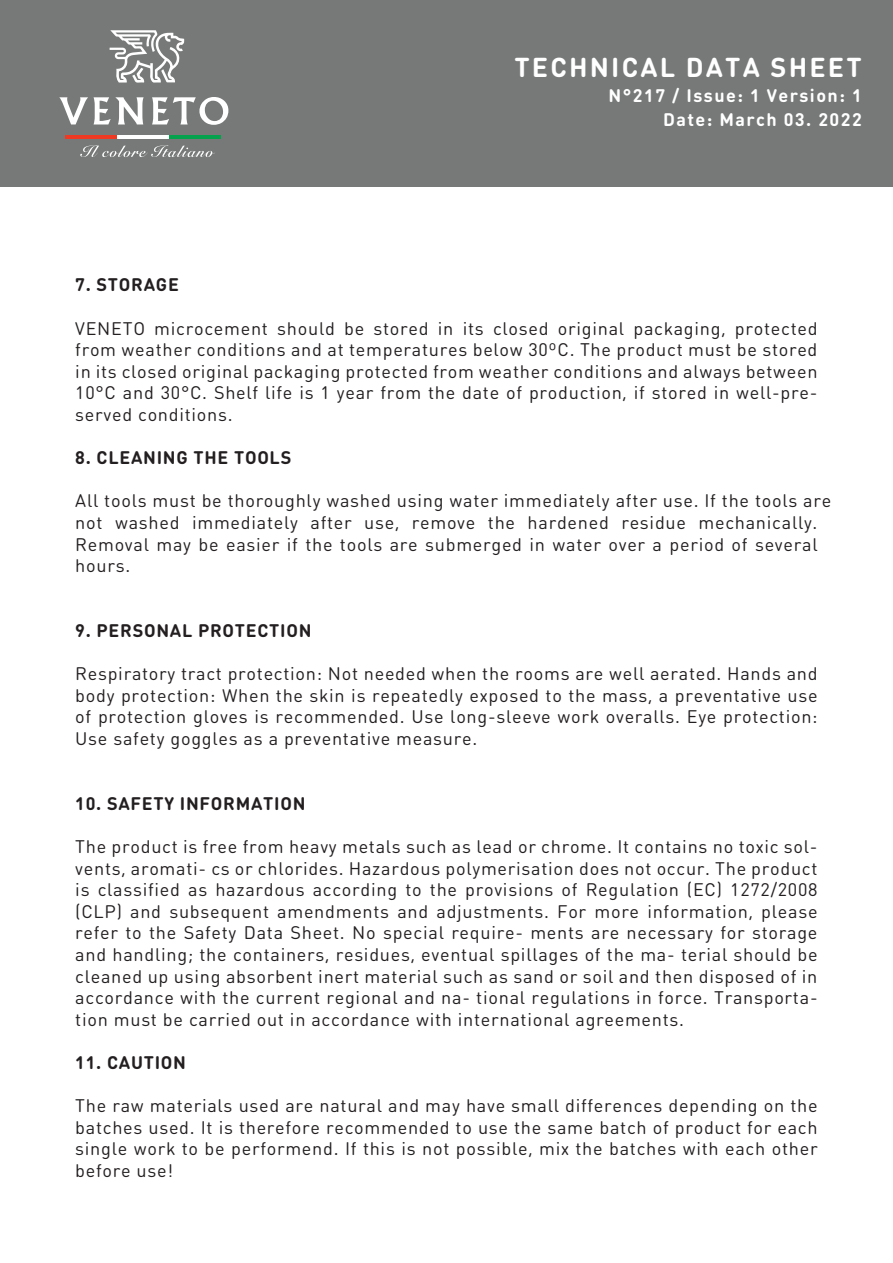
<style>
.page{position:relative;width:893px;height:1263px;background:#fff}
.page>*{position:absolute;margin:0;border:0;box-sizing:border-box;transform-origin:0 0}
.t1{font:700 27px "DIN Round Pro";letter-spacing:.08em;color:#fff}
.t2{font:18px/21.6px "DIN Round Pro";letter-spacing:.04em;color:#231f20;text-align:justify}
.t3{font:700 18px "DIN Round Pro";letter-spacing:.04em;color:#231f20}
.t4{font:700 18px/24.6px "DIN Round Pro";letter-spacing:.08em;color:#fff;text-align:right}
</style>
<div class="page">
<div style="left:0;top:0;width:893px;height:187px;background:#777979"></div>
<svg style="left:110px;top:30px;width:74px;height:53px"></svg>
<svg style="left:59px;top:97px;width:29px;height:27px"></svg>
<svg style="left:94px;top:97px;width:50px;height:27px"></svg>
<svg style="left:152px;top:97px;width:76px;height:28px"></svg>
<hr style="left:65px;top:135px;width:52px;height:3px;background:#ef3922">
<hr style="left:117px;top:135px;width:52px;height:3px;background:#fff">
<hr style="left:169px;top:135px;width:52px;height:3px;background:#04a24d">
<svg style="left:80px;top:145px;width:135px;height:12px"></svg>
<h1 class="t1" style="left:514px;top:49px;width:349px">TECHNICAL DATA SHEET</h1>
<p class="t4" style="left:609px;top:82px;width:255px">N°217 / Issue: 1 Version: 1<br>Date: March 03. 2022</p>
<p class="t3" style="left:75px;top:272px;width:105px">7. STORAGE</p>
<p class="t2" style="left:75px;top:317px;width:744px">VENETO microcement should be stored in its closed original packaging, protected from weather conditions and at temperatures below 30ºC. The product must be stored in its closed original packaging protected from weather conditions and always between 10°C and 30°C. Shelf life is 1 year from the date of production, if stored in well-pre&shy;served conditions.</p>
<p class="t3" style="left:75px;top:445px;width:218px">8. CLEANING THE TOOLS</p>
<p class="t2" style="left:75px;top:489px;width:758px;text-align:left">All tools must be thoroughly washed using water immediately after use. If the tools are not washed immediately after use, remove the hardened residue mechanically.<br>Removal may be easier if the tools are submerged in water over a period of several hours.</p>
<p class="t3" style="left:75px;top:618px;width:238px">9. PERSONAL PROTECTION</p>
<p class="t2" style="left:75px;top:662px;width:744px">Respiratory tract protection: Not needed when the rooms are well aerated. Hands and body protection: When the skin is repeatedly exposed to the mass, a preventative use of protection gloves is recommended. Use long-sleeve work overalls. Eye protection:<br>Use safety goggles as a preventative measure.</p>
<p class="t3" style="left:75px;top:791px;width:232px">10. SAFETY INFORMATION</p>
<p class="t2" style="left:75px;top:835px;width:744px">The product is free from heavy metals such as lead or chrome. It contains no toxic sol&shy;vents, aromati- cs or chlorides. Hazardous polymerisation does not occur. The product is classified as hazardous according to the provisions of Regulation (EC) 1272/2008 (CLP) and subsequent amendments and adjustments. For more information, please refer to the Safety Data Sheet. No special require- ments are necessary for storage and handling; the containers, residues, eventual spillages of the ma- terial should be cleaned up using absorbent inert material such as sand or soil and then disposed of in accordance with the current regional and na- tional regulations in force. Transporta&shy;tion must be carried out in accordance with international agreements.</p>
<p class="t3" style="left:75px;top:1050px;width:112px">11. CAUTION</p>
<p class="t2" style="left:75px;top:1094px;width:744px">The raw materials used are natural and may have small differences depending on the batches used. It is therefore recommended to use the same batch of product for each single work to be performend. If this is not possible, mix the batches with each other before use!</p>
</div>
